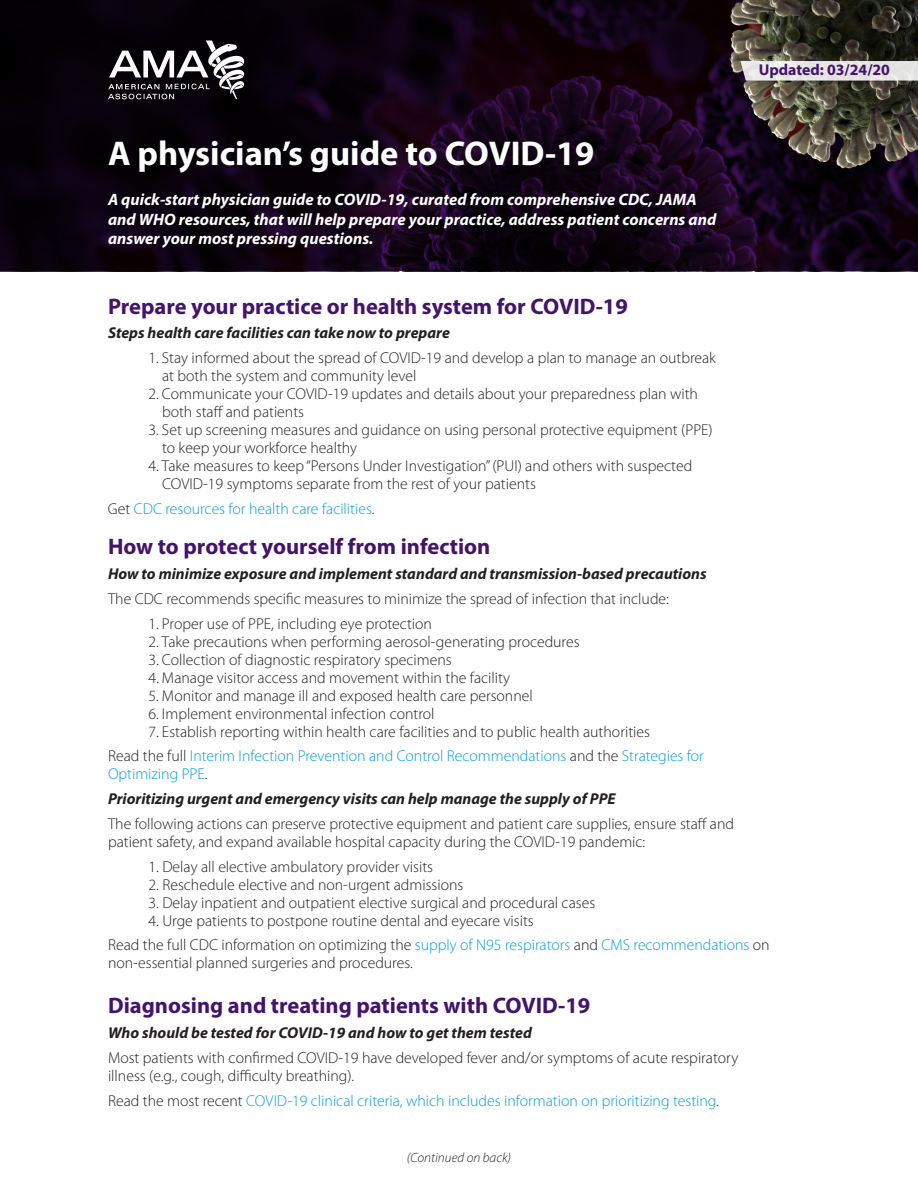
<style>
.page{position:relative;width:918px;height:1188px;background:#fff}
.page>*{position:absolute;margin:0;border:0;box-sizing:border-box;transform-origin:0 0}
.t1{font:700 34.5px "Myriad Pro";color:#fff}
.head_a{font:700 22.5px "Myriad Pro";color:#44146b}
.t2{font:italic 700 16.5px/19.8px "Myriad Pro";color:#fff}
.text{font:300 15.75px/18px "Myriad Pro";color:#231f20}
.Numbered{font:300 15.75px "Myriad Pro";color:#231f20}
.head_b{font:italic 700 15.75px "Myriad Pro";color:#231f20}
.text-2{font:300 15.75px/18px "Myriad Pro";color:#069ddc}
.text-3{font:700 15.75px "Myriad Pro";color:#44146b}
.text-4{font:italic 300 13.5px "Myriad Pro";color:#231f20}
.s1{color:#231f20}
.s2{color:#069ddc}
</style>
<div class="page">
<svg style="left:0;top:0;width:918px;height:271px;background:#0d020f"></svg>
<svg style="left:108px;top:40px;width:136px;height:59px"></svg>
<img style="left:599px;top:0;width:319px;height:236px">
<svg style="left:740px;top:61px;width:178px;height:20px;background:#dfdfde"></svg>
<p class="t1" style="left:108px;top:131px;width:488px">A physician’s guide to COVID-19</p>
<p class="t2" style="left:108px;top:189px;width:610px">A quick-start physician guide to COVID-19, curated from comprehensive CDC, JAMA and WHO resources, that will help prepare your practice, address patient concerns and answer your most pressing questions.</p>
<p class="text-3" style="left:759px;top:60px;width:133px">Updated: 03/24/20</p>
<p class="head_a" style="left:108px;top:291px;width:521px">Prepare your practice or health system for COVID-19</p>
<p class="head_b" style="left:108px;top:323px;width:343px">Steps health care facilities can take now to prepare</p>
<p class="text" style="left:162px;top:349px;width:555px;text-indent:-14px">1. Stay informed about the spread of COVID-19 and develop a plan to manage an outbreak at both the system and community level</p>
<p class="text" style="left:162px;top:385px;width:538px;text-indent:-14px">2. Communicate your COVID-19 updates and details about your preparedness plan with both staff and patients</p>
<p class="text" style="left:162px;top:421px;width:552px;text-indent:-14px">3. Set up screening measures and guidance on using personal protective equipment (PPE) to keep your workforce healthy</p>
<p class="text" style="left:162px;top:457px;width:532px;text-indent:-14px">4. Take measures to keep “Persons Under Investigation” (PUI) and others with suspected<br>COVID-19 symptoms separate from the rest of your patients</p>
<p class="text-2" style="left:108px;top:499px;width:268px"><span class="s1">Get</span> CDC resources for health care facilities<span class="s1">.</span></p>
<p class="head_a" style="left:108px;top:532px;width:384px">How to protect yourself from infection</p>
<p class="head_b" style="left:108px;top:564px;width:600px">How to minimize exposure and implement standard and transmission-based precautions</p>
<p class="text" style="left:108px;top:589px;width:562px">The CDC recommends specific measures to minimize the spread of infection that include:</p>
<p class="Numbered" style="left:148px;top:614px;width:285px">1. Proper use of PPE, including eye protection</p>
<p class="Numbered" style="left:148px;top:632px;width:433px">2. Take precautions when performing aerosol-generating procedures</p>
<p class="Numbered" style="left:148px;top:650px;width:305px">3. Collection of diagnostic respiratory specimens</p>
<p class="Numbered" style="left:148px;top:668px;width:363px">4. Manage visitor access and movement within the facility</p>
<p class="Numbered" style="left:148px;top:686px;width:386px">5. Monitor and manage ill and exposed health care personnel</p>
<p class="Numbered" style="left:148px;top:704px;width:288px">6. Implement environmental infection control</p>
<p class="Numbered" style="left:148px;top:722px;width:503px">7. Establish reporting within health care facilities and to public health authorities</p>
<p class="text-2" style="left:108px;top:747px;width:597px"><span class="s1">Read the full</span> Interim Infection Prevention and Control Recommendations <span class="s1">and the</span> Strategies for<br>Optimizing PPE<span class="s1">.</span></p>
<p class="head_b" style="left:108px;top:789px;width:509px">Prioritizing urgent and emergency visits can help manage the supply of PPE</p>
<p class="text" style="left:108px;top:814px;width:628px">The following actions can preserve protective equipment and patient care supplies, ensure staff and patient safety, and expand available hospital capacity during the COVID-19 pandemic:</p>
<p class="Numbered" style="left:148px;top:857px;width:286px">1. Delay all elective ambulatory provider visits</p>
<p class="Numbered" style="left:148px;top:875px;width:316px">2. Reschedule elective and non-urgent admissions</p>
<p class="Numbered" style="left:148px;top:893px;width:448px">3. Delay inpatient and outpatient elective surgical and procedural cases</p>
<p class="Numbered" style="left:148px;top:911px;width:387px">4. Urge patients to postpone routine dental and eyecare visits</p>
<p class="text" style="left:108px;top:936px;width:663px">Read the full CDC information on optimizing the <span class="s2">supply of N95 respirators</span> and <span class="s2">CMS recommendations</span> on non-essential planned surgeries and procedures.</p>
<p class="head_a" style="left:108px;top:991px;width:484px">Diagnosing and treating patients with COVID-19</p>
<p class="head_b" style="left:108px;top:1023px;width:425px">Who should be tested for COVID-19 and how to get them tested</p>
<p class="text" style="left:108px;top:1048px;width:632px">Most patients with confirmed COVID-19 have developed fever and/or symptoms of acute respiratory illness (e.g., cough, difficulty breathing).</p>
<p class="text-2" style="left:108px;top:1091px;width:613px"><span class="s1">Read the most recent</span> COVID-19 clinical criteria, which includes information on prioritizing testing<span class="s1">.</span></p>
<p class="text-4" style="left:407px;top:1150px;width:106px">(Continued on back)</p>
</div>
